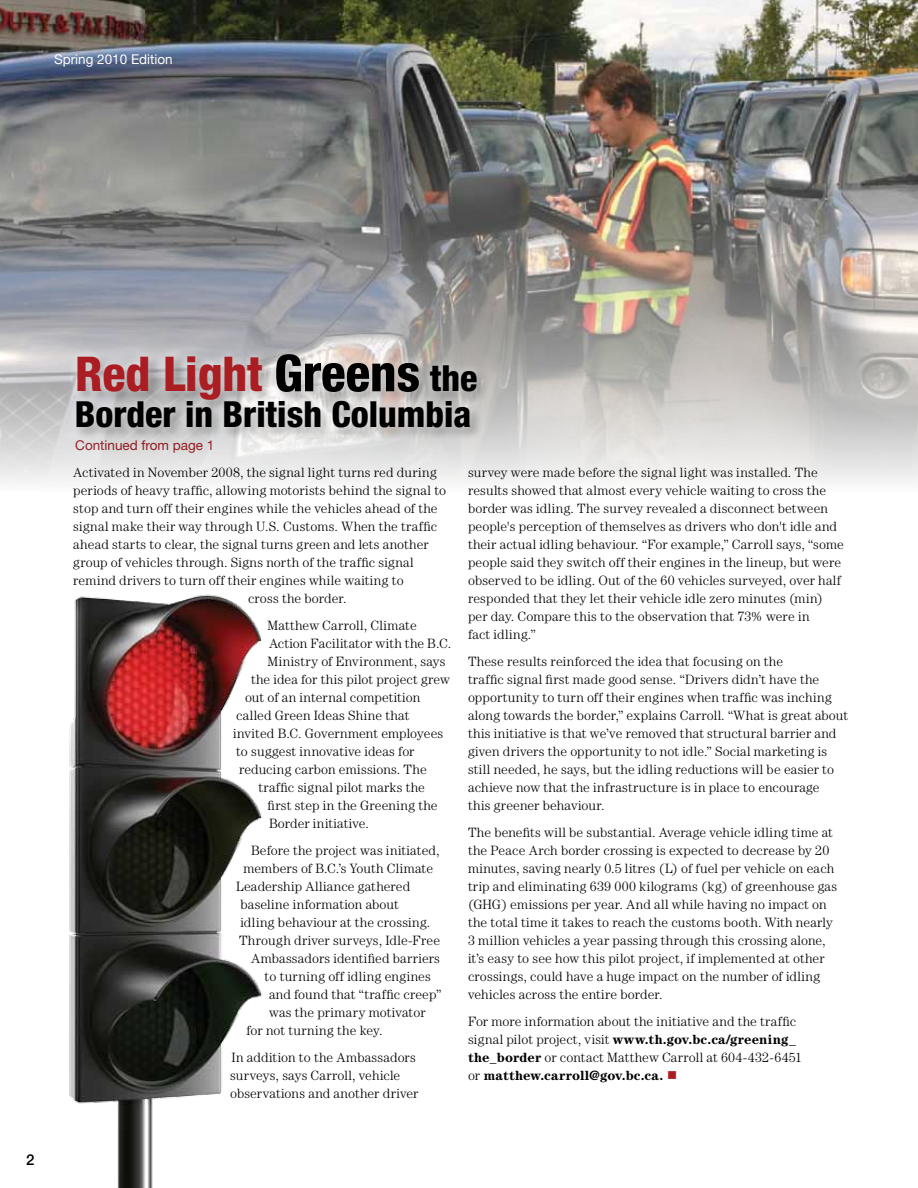
<style>
.page{position:relative;width:918px;height:1188px;background:#fff}
.page>*{position:absolute;margin:0;border:0;box-sizing:border-box;transform-origin:0 0}
.t1{font:800 condensed 48px "Helvetica Neue LT Std";color:#aa1d22}
.t2{font:800 condensed 36px "Helvetica Neue LT Std";color:#000}
.t3{font:500 15px "Helvetica Neue LT Std";color:#000}
.t4{font:300 13.5px/18px "Century Std";letter-spacing:.01em;color:#000}
.t5{font:300 13.5px "Century Std";letter-spacing:.035em;color:#000}
.t6{font:13.5px "Helvetica Neue LT Std";color:#aa1d22}
.t7{font:13.5px "Helvetica Neue LT Std";color:#fff}
.s1{font-size:51px;color:#000}
.s2{font-size:36px;color:#000}
.s3{font-weight:700}
.s4{color:#aa1d22}
</style>
<div class="page">
<img style="left:69px;top:594px;width:194px;height:594px">
<img style="left:0;top:0;width:918px;height:483px">
<div style="left:73px;top:351px;width:416px;height:89px;background:#000;opacity:.37"></div>
<div style="left:67px;top:345px;width:418px;height:91px;background:#fff;opacity:.75"></div>
<p class="t7" style="left:54px;top:51px;width:120px">Spring 2010 Edition</p>
<p class="t3" style="left:26px;top:1151px;width:10px">2</p>
<h1 class="t1" style="left:75px;top:344px;width:404px">Red Light <span class="s1">Greens</span> <span class="s2">the</span></h1>
<h2 class="t2" style="left:75px;top:392px;width:398px">Border in British Columbia</h2>
<p class="t6" style="left:75px;top:437px;width:141px">Continued from page 1</p>
<p class="t4" style="left:73px;top:463px;width:365px">Activated in November 2008, the signal light turns red during</p>
<p class="t4" style="left:73px;top:481px;width:374px">periods of heavy traffic, allowing motorists behind the signal to</p>
<p class="t4" style="left:73px;top:499px;width:366px">stop and turn off their engines while the vehicles ahead of the</p>
<p class="t4" style="left:73px;top:517px;width:365px">signal make their way through U.S. Customs. When the traffic</p>
<p class="t4" style="left:73px;top:535px;width:357px">ahead starts to clear, the signal turns green and lets another</p>
<p class="t4" style="left:73px;top:553px;width:342px">group of vehicles through. Signs north of the traffic signal</p>
<p class="t4" style="left:73px;top:571px;width:332px">remind drivers to turn off their engines while waiting to</p>
<p class="t4" style="left:248px;top:589px;width:100px">cross the border.</p>
<p class="t4" style="left:268px;top:616px;width:151px">Matthew Carroll, Climate</p>
<p class="t4" style="left:269px;top:634px;width:184px">Action Facilitator with the B.C.</p>
<p class="t4" style="left:268px;top:652px;width:180px">Ministry of Environment, says</p>
<p class="t4" style="left:251px;top:670px;width:200px">the idea for this pilot project grew</p>
<p class="t4" style="left:245px;top:688px;width:177px">out of an internal competition</p>
<p class="t4" style="left:236px;top:706px;width:175px">called Green Ideas Shine that</p>
<p class="t4" style="left:233px;top:724px;width:212px">invited B.C. Government employees</p>
<p class="t4" style="left:236px;top:742px;width:180px">to suggest innovative ideas for</p>
<p class="t4" style="left:239px;top:760px;width:189px">reducing carbon emissions. The</p>
<p class="t4" style="left:259px;top:778px;width:168px">traffic signal pilot marks the</p>
<p class="t4" style="left:268px;top:796px;width:172px">first step in the Greening the</p>
<p class="t4" style="left:269px;top:814px;width:102px">Border initiative.</p>
<p class="t4" style="left:251px;top:841px;width:190px">Before the project was initiated,</p>
<p class="t4" style="left:244px;top:859px;width:191px">members of B.C.’s Youth Climate</p>
<p class="t4" style="left:236px;top:877px;width:176px">Leadership Alliance gathered</p>
<p class="t4" style="left:241px;top:895px;width:160px">baseline information about</p>
<p class="t4" style="left:241px;top:913px;width:191px">idling behaviour at the crossing.</p>
<p class="t4" style="left:239px;top:931px;width:203px">Through driver surveys, Idle-Free</p>
<p class="t4" style="left:251px;top:949px;width:190px">Ambassadors identified barriers</p>
<p class="t5" style="left:265px;top:969px;width:168px">to turning off idling engines</p>
<p class="t4" style="left:269px;top:985px;width:174px">and found that “traffic creep”</p>
<p class="t4" style="left:269px;top:1003px;width:158px">was the primary motivator</p>
<p class="t4" style="left:247px;top:1021px;width:138px">for not turning the key.</p>
<p class="t4" style="left:230px;top:1048px;width:190px">In addition to the Ambassadors surveys, says Carroll, vehicle observations and another driver</p>
<p class="t4" style="left:468px;top:463px;width:377px">survey were made before the signal light was installed. The results showed that almost every vehicle waiting to cross the border was idling. The survey revealed a disconnect between people's perception of themselves as drivers who don't idle and their actual idling behaviour. “For example,” Carroll says, “some people said they switch off their engines in the lineup, but were observed to be idling. Out of the 60 vehicles surveyed, over half responded that they let their vehicle idle zero minutes (min) per day. Compare this to the observation that 73% were in<br>fact idling.”</p>
<p class="t4" style="left:468px;top:652px;width:382px">These results reinforced the idea that focusing on the<br>traffic signal first made good sense. “Drivers didn’t have the opportunity to turn off their engines when traffic was inching along towards the border,” explains Carroll. “What is great about this initiative is that we’ve removed that structural barrier and given drivers the opportunity to not idle.” Social marketing is still needed, he says, but the idling reductions will be easier to achieve now that the infrastructure is in place to encourage<br>this greener behaviour.</p>
<p class="t4" style="left:468px;top:823px;width:371px">The benefits will be substantial. Average vehicle idling time at the Peace Arch border crossing is expected to decrease by 20 minutes, saving nearly 0.5 litres (L) of fuel per vehicle on each trip and eliminating 639 000 kilograms (kg) of greenhouse gas (GHG) emissions per year. And all while having no impact on the total time it takes to reach the customs booth. With nearly 3 million vehicles a year passing through this crossing alone, it’s easy to see how this pilot project, if implemented at other crossings, could have a huge impact on the number of idling vehicles across the entire border.</p>
<p class="t4" style="left:468px;top:1012px;width:336px">For more information about the initiative and the traffic signal pilot project, visit <span class="s3">www.th.gov.bc.ca/greening_ the_border</span> or contact Matthew Carroll at 604-432-6451 or <span class="s3">matthew.carroll@gov.bc.ca.</span> <span class="s4">■</span></p>
</div>
